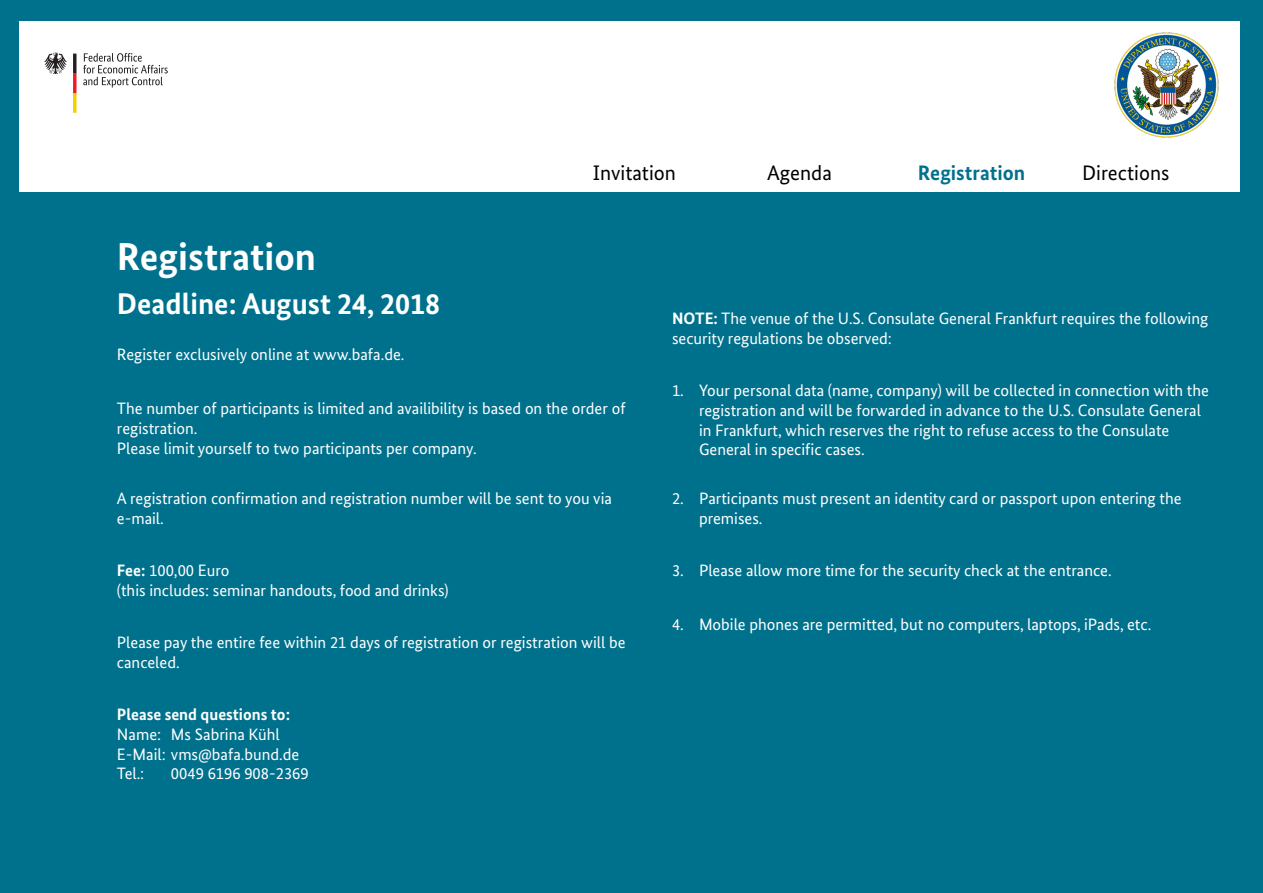
<style>
.page{position:relative;width:1263px;height:893px;background:#00718d}
.page>*{position:absolute;margin:0;border:0;box-sizing:border-box;transform-origin:0 0}
.Überschrift_1{font:700 39px "Bundes Sans";color:#fff}
.Überschrift_1-2{font:700 30px "Bundes Sans";color:#fff}
.Inhaltsverzeichnis{font:21px "Bundes Sans";color:#000}
.Inhaltsverzeichnis-2{font:700 21px "Bundes Sans";color:#00718d}
.Absatzformat_1{font:16.5px/19.8px "Bundes Sans";color:#fff}
.s1{font-weight:700}
</style>
<div class="page">
<div style="left:19px;top:21px;width:1221px;height:170px;background:#fff"></div>
<svg style="left:83px;top:53px;width:85px;height:35px"></svg>
<svg style="left:44px;top:53px;width:23px;height:21px"></svg>
<svg style="left:73px;top:54px;width:4px;height:59px"></svg>
<p class="Inhaltsverzeichnis" style="left:593px;top:160px;width:84px">Invitation</p>
<p class="Inhaltsverzeichnis" style="left:767px;top:160px;width:66px">Agenda</p>
<p class="Inhaltsverzeichnis-2" style="left:918px;top:160px;width:109px">Registration</p>
<p class="Inhaltsverzeichnis" style="left:1082px;top:160px;width:89px">Directions</p>
<p class="Überschrift_1" style="left:117px;top:233px;width:201px">Registration</p>
<p class="Überschrift_1-2" style="left:117px;top:285px;width:325px">Deadline: August 24, 2018</p>
<p class="Absatzformat_1" style="left:117px;top:344px;width:289px">Register exclusively online at www.bafa.de.</p>
<p class="Absatzformat_1" style="left:117px;top:398px;width:510px">The number of participants is limited and availibility is based on the order of registration.<br>Please limit yourself to two participants per company.</p>
<p class="Absatzformat_1" style="left:117px;top:488px;width:496px">A registration confirmation and registration number will be sent to you via e-mail.</p>
<p class="Absatzformat_1" style="left:117px;top:560px;width:333px"><span class="s1">Fee:</span> 100,00 Euro<br>(this includes: seminar handouts, food and drinks)</p>
<p class="Absatzformat_1" style="left:117px;top:632px;width:510px">Please pay the entire fee within 21 days of registration or registration will be canceled.</p>
<p class="Absatzformat_1" style="left:117px;top:704px;width:184px"><span class="s1">Please send questions to:<br></span>Name: Ms Sabrina Kühl<br>E-Mail: vms@bafa.bund.de<br>Tel.:</p>
<p class="Absatzformat_1" style="left:171px;top:764px;width:139px">0049 6196 908-2369</p>
<p class="Absatzformat_1" style="left:672px;top:308px;width:538px"><span class="s1">NOTE:</span> The venue of the U.S. Consulate General Frankfurt requires the following security regulations be observed:</p>
<p class="Absatzformat_1" style="left:699px;top:380px;width:511px;text-indent:-27px">1. Your personal data (name, company) will be collected in connection with the registration and will be forwarded in advance to the U.S. Consulate General in Frankfurt, which reserves the right to refuse access to the Consulate General in specific cases.</p>
<p class="Absatzformat_1" style="left:699px;top:488px;width:484px;text-indent:-27px">2. Participants must present an identity card or passport upon entering the premises.</p>
<p class="Absatzformat_1" style="left:672px;top:560px;width:441px">3. Please allow more time for the security check at the entrance.</p>
<p class="Absatzformat_1" style="left:672px;top:614px;width:481px">4. Mobile phones are permitted, but no computers, laptops, iPads, etc.</p>
</div>
